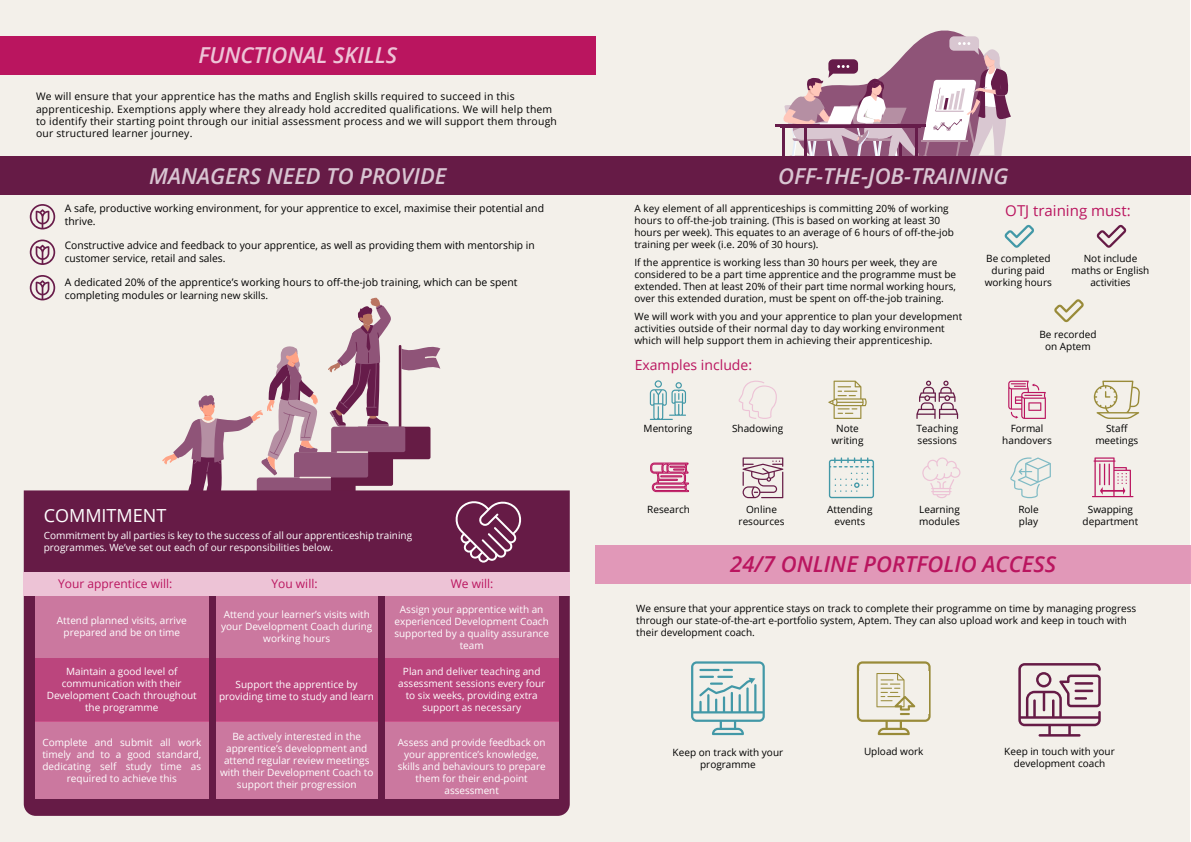
<style>
.page{position:relative;width:1191px;height:842px;background:#fff}
.page>*{position:absolute;margin:0;border:0;box-sizing:border-box;transform-origin:0 0}
.t1{font:italic 600 22px "Open Sans";color:#d9c5d2}
.t2{font:italic 600 22px "Open Sans";color:#ba155f}
.t3{font:italic 600 22px "Open Sans";color:#eec4d7}
.t4{font:18px "Open Sans";color:#fff}
.t5{font:15px "Open Sans";color:#ba155f}
.t6{font:14px "Open Sans";color:#ba155f}
.t7{font:12px "Open Sans";color:#ba155f}
.t8{font:10.4px/12.5px "Open Sans";color:#000}
.t9{font:10.4px/12.5px "Open Sans";letter-spacing:.02em;color:#000}
.t10{font:10px/12px "Open Sans";color:#000;text-align:center}
.t11{font:10px/12px "Open Sans";color:#fff;text-align:center}
.s1{font-size:10px}
</style>
<div class="page">
<div style="left:594px;top:0;width:595px;height:842px;background:#f3f0ea"></div>
<div style="left:0;top:0;width:595px;height:842px;background:#f3f0ea"></div>
<svg style="left:162px;top:298px;width:278px;height:192px"></svg>
<div style="left:24px;top:490px;width:546px;height:326px;background:#661b46"></div>
<div style="left:385px;top:721px;width:173px;height:78px;background:#cb789f"></div>
<div style="left:216px;top:721px;width:161px;height:78px;background:#cb789f"></div>
<div style="left:35px;top:721px;width:174px;height:78px;background:#cb789f"></div>
<div style="left:35px;top:596px;width:174px;height:62px;background:#cb789f"></div>
<div style="left:216px;top:596px;width:161px;height:62px;background:#cb789f"></div>
<div style="left:385px;top:596px;width:173px;height:62px;background:#cb789f"></div>
<div style="left:35px;top:658px;width:173px;height:63px;background:#bb457d"></div>
<div style="left:216px;top:658px;width:161px;height:63px;background:#bb457d"></div>
<div style="left:24px;top:573px;width:546px;height:23px;background:#edc3d6"></div>
<div style="left:385px;top:658px;width:173px;height:63px;background:#bb457d"></div>
<svg style="left:454px;top:499px;width:69px;height:64px;background:#804366"></svg>
<div style="left:0;top:36px;width:595px;height:39px;background:#ba155f"></div>
<svg style="left:775px;top:30px;width:236px;height:126px"></svg>
<div style="left:0;top:156px;width:595px;height:39px;background:#661b46"></div>
<svg style="left:738px;top:381px;width:39px;height:38px"></svg>
<svg style="left:828px;top:381px;width:39px;height:38px"></svg>
<svg style="left:916px;top:381px;width:42px;height:38px"></svg>
<svg style="left:1008px;top:381px;width:38px;height:38px"></svg>
<svg style="left:1093px;top:381px;width:47px;height:38px"></svg>
<svg style="left:650px;top:462px;width:39px;height:30px"></svg>
<svg style="left:742px;top:457px;width:41px;height:41px"></svg>
<svg style="left:829px;top:457px;width:45px;height:41px"></svg>
<svg style="left:922px;top:457px;width:38px;height:41px"></svg>
<svg style="left:1010px;top:457px;width:41px;height:41px"></svg>
<svg style="left:1092px;top:457px;width:41px;height:40px"></svg>
<svg style="left:650px;top:380px;width:36px;height:40px"></svg>
<svg style="left:1004px;top:225px;width:30px;height:23px"></svg>
<svg style="left:1096px;top:225px;width:30px;height:23px"></svg>
<svg style="left:1054px;top:299px;width:29px;height:23px"></svg>
<div style="left:595px;top:156px;width:596px;height:39px;background:#661b46"></div>
<div style="left:595px;top:545px;width:596px;height:39px;background:#e198b8"></div>
<svg style="left:30px;top:204px;width:25px;height:25px"></svg>
<svg style="left:30px;top:240px;width:25px;height:25px"></svg>
<svg style="left:30px;top:275px;width:25px;height:25px"></svg>
<svg style="left:691px;top:661px;width:74px;height:74px"></svg>
<svg style="left:857px;top:661px;width:73px;height:74px"></svg>
<svg style="left:1018px;top:663px;width:82px;height:74px"></svg>
<h1 class="t3" style="left:198px;top:40px;width:200px">FUNCTIONAL SKILLS</h1>
<p class="t9" style="left:36px;top:90px;width:522px">We will ensure that your apprentice has the maths and English skills required to succeed in this apprenticeship. Exemptions apply where they already hold accredited qualifications. We will help them to identify their starting point through our initial assessment process and we will support them through our structured learner journey.</p>
<h1 class="t1" style="left:149px;top:161px;width:299px">MANAGERS NEED TO PROVIDE</h1>
<p class="t8" style="left:65px;top:202px;width:481px">A safe, productive working environment, for your apprentice to excel, maximise their potential and thrive.</p>
<p class="t8" style="left:65px;top:239px;width:471px">Constructive advice and feedback to your apprentice, as well as providing them with mentorship in customer service, retail and sales.</p>
<p class="t8" style="left:65px;top:276px;width:454px">A dedicated 20% of the apprentice’s working hours to off-the-job training, which can be spent completing modules or <span class="s1">learning new skills.</span></p>
<h2 class="t4" style="left:44px;top:503px;width:124px">COMMITMENT</h2>
<p class="t11" style="left:44px;top:529px;width:370px;text-align:left">Commitment by all parties is key to the success of all our apprenticeship training programmes. We’ve set out each of our responsibilities below.</p>
<p class="t7" style="left:58px;top:575px;width:116px">Your apprentice will:</p>
<p class="t7" style="left:271px;top:575px;width:48px">You will:</p>
<p class="t7" style="left:451px;top:575px;width:44px">We will:</p>
<p class="t11" style="left:57px;top:614px;width:131px">Attend planned visits, arrive prepared and be on time</p>
<p class="t11" style="left:221px;top:608px;width:153px">Attend your learner’s visits with your Development Coach during working hours</p>
<p class="t11" style="left:47px;top:665px;width:152px">Maintain a good level of communication with their<br>Development Coach throughout the programme</p>
<p class="t11" style="left:42px;top:736px;width:160px">Complete and submit all work timely and to a good standard, dedicating self study time as required to achieve this</p>
<p class="t11" style="left:219px;top:678px;width:156px">Support the apprentice by providing time to study and learn</p>
<p class="t11" style="left:220px;top:730px;width:155px">Be actively interested in the apprentice’s development and attend regular review meetings with their Development Coach to support their progression</p>
<p class="t11" style="left:394px;top:603px;width:156px">Assign your apprentice with an experienced Development Coach supported by a quality assurance team</p>
<p class="t11" style="left:398px;top:665px;width:149px">Plan and deliver teaching and assessment sessions every four to six weeks, providing extra support as necessary</p>
<p class="t11" style="left:398px;top:736px;width:149px">Assess and provide feedback on your apprentice’s knowledge, skills and behaviours to prepare them for their end-point assessment</p>
<h1 class="t1" style="left:778px;top:161px;width:232px">OFF-THE-JOB-TRAINING</h1>
<p class="t10" style="left:634px;top:202px;width:321px;text-align:left">A key element of all apprenticeships is committing 20% of working hours to off-the-job training. (This is based on working at least 30 hours per week). This equates to an average of 6 hours of off-the-job training per week (i.e. 20% of 30 hours).</p>
<p class="t10" style="left:634px;top:256px;width:323px;text-align:left">If the apprentice is working less than 30 hours per week, they are considered to be a part time apprentice and the programme must be extended. Then at least 20% of their part time normal working hours, over this extended duration, must be spent on off-the-job training.</p>
<p class="t10" style="left:634px;top:310px;width:329px;text-align:left">We will work with you and your apprentice to plan your development activities outside of their normal day to day working environment which will help support them in achieving their apprenticeship.</p>
<h3 class="t6" style="left:635px;top:355px;width:119px">Examples include:</h3>
<h3 class="t5" style="left:1005px;top:200px;width:127px">OTJ training must:</h3>
<p class="t10" style="left:984px;top:252px;width:69px">Be completed during paid working hours</p>
<p class="t10" style="left:1071px;top:252px;width:79px">Not include maths or English activities</p>
<p class="t10" style="left:1039px;top:328px;width:59px">Be recorded on Aptem</p>
<p class="t10" style="left:643px;top:423px;width:50px">Mentoring</p>
<p class="t10" style="left:732px;top:423px;width:53px">Shadowing</p>
<p class="t10" style="left:831px;top:423px;width:34px">Note writing</p>
<p class="t10" style="left:916px;top:423px;width:43px;text-align:left">Teaching sessions</p>
<p class="t10" style="left:1002px;top:423px;width:51px">Formal handovers</p>
<p class="t10" style="left:1095px;top:423px;width:44px">Staff meetings</p>
<p class="t10" style="left:647px;top:503px;width:44px">Research</p>
<p class="t10" style="left:738px;top:503px;width:47px">Online resources</p>
<p class="t10" style="left:827px;top:503px;width:47px">Attending events</p>
<p class="t10" style="left:919px;top:503px;width:42px;text-align:left">Learning modules</p>
<p class="t10" style="left:1018px;top:503px;width:22px;text-align:left">Role play</p>
<p class="t10" style="left:1082px;top:503px;width:57px">Swapping department</p>
<h1 class="t2" style="left:730px;top:549px;width:327px">24/7 ONLINE PORTFOLIO ACCESS</h1>
<p class="t10" style="left:636px;top:602px;width:501px;text-align:left">We ensure that your apprentice stays on track to complete their programme on time by managing progress through our state-of-the-art e-portfolio system, Aptem. They can also upload work and keep in touch with their development coach.</p>
<p class="t10" style="left:672px;top:746px;width:112px">Keep on track with your programme</p>
<p class="t10" style="left:864px;top:745px;width:61px">Upload work</p>
<p class="t10" style="left:1004px;top:745px;width:112px">Keep in touch with your development coach</p>
</div>
